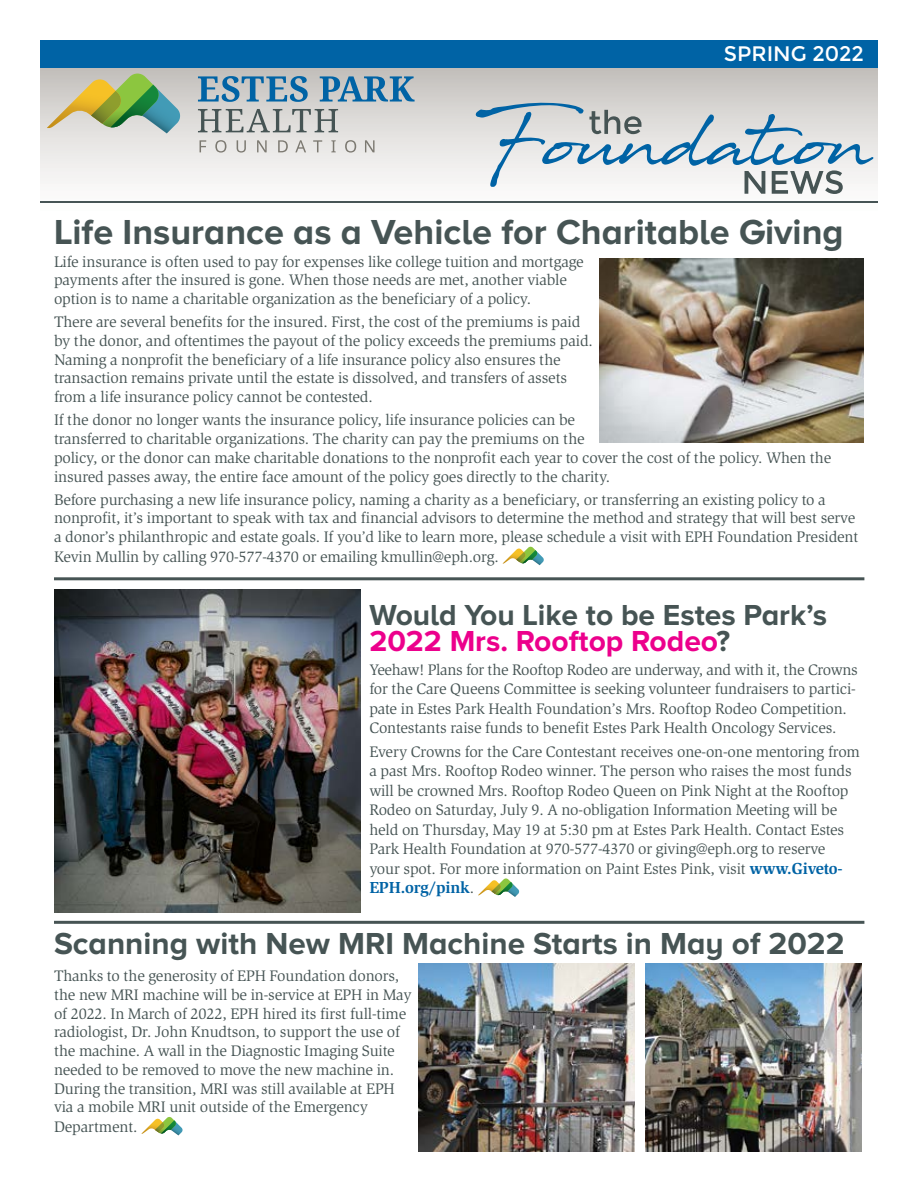
<style>
.page{position:relative;width:918px;height:1188px;background:#fff}
.page>*{position:absolute;margin:0;border:0;box-sizing:border-box;transform-origin:0 0}
.t1{font:41.85px "Montserrat";color:#465454}
.t2{font:700 36px "Proxima Nova A";color:#465454}
.t3{font:700 31.5px "Proxima Nova A";color:#465454}
.t4{font:700 30px/25.5px "Proxima Nova A";color:#465454}
.t5{font:21px "Montserrat";color:#fff}
.t6{font:700 16.5px "Slimbach EF";letter-spacing:-.01em;color:#0063a5}
.t7{font:15.75px/18.8px "Slimbach EF";letter-spacing:-.01em;color:#465454}
.s1{color:#ec008c}
.s2{font-weight:700;font-size:16.5px;color:#0063a5}
.s3{font-weight:400;font-size:15.75px;color:#465454}
.s4{font-family:"Javacom";font-size:52.95px;color:#000}
</style>
<div class="page">
<img style="left:40px;top:67px;width:837px;height:136px">
<hr style="left:41px;top:201px;width:837px;height:2px;background:#465454">
<svg style="left:198px;top:76px;width:110px;height:26px;background:#79a0b8"></svg>
<svg style="left:320px;top:76px;width:95px;height:26px;background:#6f9ab7"></svg>
<svg style="left:198px;top:109px;width:140px;height:23px;background:#b0b3b1"></svg>
<svg style="left:47px;top:74px;width:134px;height:59px;background:#abba8e"></svg>
<svg style="left:200px;top:140px;width:6px;height:12px"></svg>
<svg style="left:215px;top:140px;width:11px;height:13px"></svg>
<svg style="left:237px;top:140px;width:9px;height:13px"></svg>
<svg style="left:257px;top:140px;width:10px;height:12px"></svg>
<svg style="left:278px;top:140px;width:10px;height:12px"></svg>
<svg style="left:295px;top:140px;width:11px;height:12px"></svg>
<svg style="left:313px;top:140px;width:9px;height:12px"></svg>
<svg style="left:331px;top:140px;width:5px;height:12px"></svg>
<svg style="left:345px;top:140px;width:11px;height:13px"></svg>
<svg style="left:365px;top:140px;width:10px;height:12px"></svg>
<div style="left:41px;top:40px;width:837px;height:28px;background:#0063a5"></div>
<svg style="left:476px;top:102px;width:398px;height:92px"></svg>
<svg style="left:503px;top:547px;width:41px;height:18px"></svg>
<img style="left:54px;top:590px;width:307px;height:322px">
<svg style="left:478px;top:878px;width:41px;height:19px"></svg>
<img style="left:599px;top:259px;width:265px;height:183px">
<img style="left:646px;top:963px;width:216px;height:188px">
<img style="left:418px;top:963px;width:216px;height:188px">
<svg style="left:141px;top:1117px;width:42px;height:18px"></svg>
<div style="left:50px;top:917px;width:818px;height:11px;background:#fff;opacity:.75"></div>
<hr style="left:54px;top:921px;width:810px;height:3px;background:#465454">
<div style="left:50px;top:573px;width:818px;height:11px;background:#fff;opacity:.75"></div>
<hr style="left:54px;top:577px;width:810px;height:3px;background:#465454">
<h3 class="t5" style="left:724px;top:41px;width:142px">SPRING 2022</h3>
<h2 class="t2" style="left:54px;top:211px;width:791px">Life Insurance as a Vehicle for Charitable Giving</h2>
<p class="t7" style="left:54px;top:252px;width:531px">Life insurance is often used to pay for expenses like college tuition and mortgage payments after the insured is gone. When those needs are met, another viable option is to name a charitable organization as the beneficiary of a policy.</p>
<p class="t7" style="left:54px;top:313px;width:540px">There are several benefits for the insured. First, the cost of the premiums is paid by the donor, and oftentimes the payout of the policy exceeds the premiums paid.<br>Naming a nonprofit the beneficiary of a life insurance policy also ensures the transaction remains private until the estate is dissolved, and transfers of assets from a life insurance policy cannot be contested.</p>
<p class="t7" style="left:54px;top:411px;width:779px">If the donor no longer wants the insurance policy, life insurance policies can be<br>transferred to charitable organizations. The charity can pay the premiums on the<br>policy, or the donor can make charitable donations to the nonprofit each year to cover the cost of the policy. When the insured passes away, the entire face amount of the policy goes directly to the charity.</p>
<p class="t7" style="left:54px;top:490px;width:806px">Before purchasing a new life insurance policy, naming a charity as a beneficiary, or transferring an existing policy to a nonprofit, it’s important to speak with tax and financial advisors to determine the method and strategy that will best serve a donor’s philanthropic and estate goals. If you’d like to learn more, please schedule a visit with EPH Foundation President Kevin Mullin by calling 970-577-4370 or emailing kmullin@eph.org.</p>
<h3 class="t4" style="left:369px;top:602px;width:459px">Would You Like to be Estes Park’s<br><span class="s1">2022 Mrs. Rooftop Rodeo</span>?</h3>
<p class="t7" style="left:369px;top:660px;width:490px;line-height:19.5px">Yeehaw! Plans for the Rooftop Rodeo are underway, and with it, the Crowns for the Care Queens Committee is seeking volunteer fundraisers to partici&shy;pate in Estes Park Health Foundation’s Mrs. Rooftop Rodeo Competition.<br>Contestants raise funds to benefit Estes Park Health Oncology Services.</p>
<p class="t7" style="left:369px;top:742px;width:492px;line-height:19.5px">Every Crowns for the Care Contestant receives one-on-one mentoring from a past Mrs. Rooftop Rodeo winner. The person who raises the most funds will be crowned Mrs. Rooftop Rodeo Queen on Pink Night at the Rooftop Rodeo on Saturday, July 9. A no-obligation Information Meeting will be held on Thursday, May 19 at 5:30 pm at Estes Park Health. Contact Estes Park Health Foundation at 970-577-4370 or giving@eph.org to reserve your spot. For more information on Paint Estes Pink, visit <span class="s2">www.Giveto-</span></p>
<p class="t6" style="left:369px;top:879px;width:106px">EPH.org/pink<span class="s3">.</span></p>
<h3 class="t3" style="left:54px;top:925px;width:792px">Scanning with New MRI Machine Starts in May of 2022</h3>
<p class="t7" style="left:54px;top:967px;width:359px">Thanks to the generosity of EPH Foundation donors, the new MRI machine will be in-service at EPH in May of 2022. In March of 2022, EPH hired its first full-time radiologist, Dr. John Knudtson, to support the use of the machine. A wall in the Diagnostic Imaging Suite needed to be removed to move the new machine in.<br>During the transition, MRI was still available at EPH via a mobile MRI unit outside of the Emergency Department.</p>
<h1 class="t1" style="left:266px;top:416px;width:397px"><span class="s4">online</span>Newsletter</h1>
</div>
